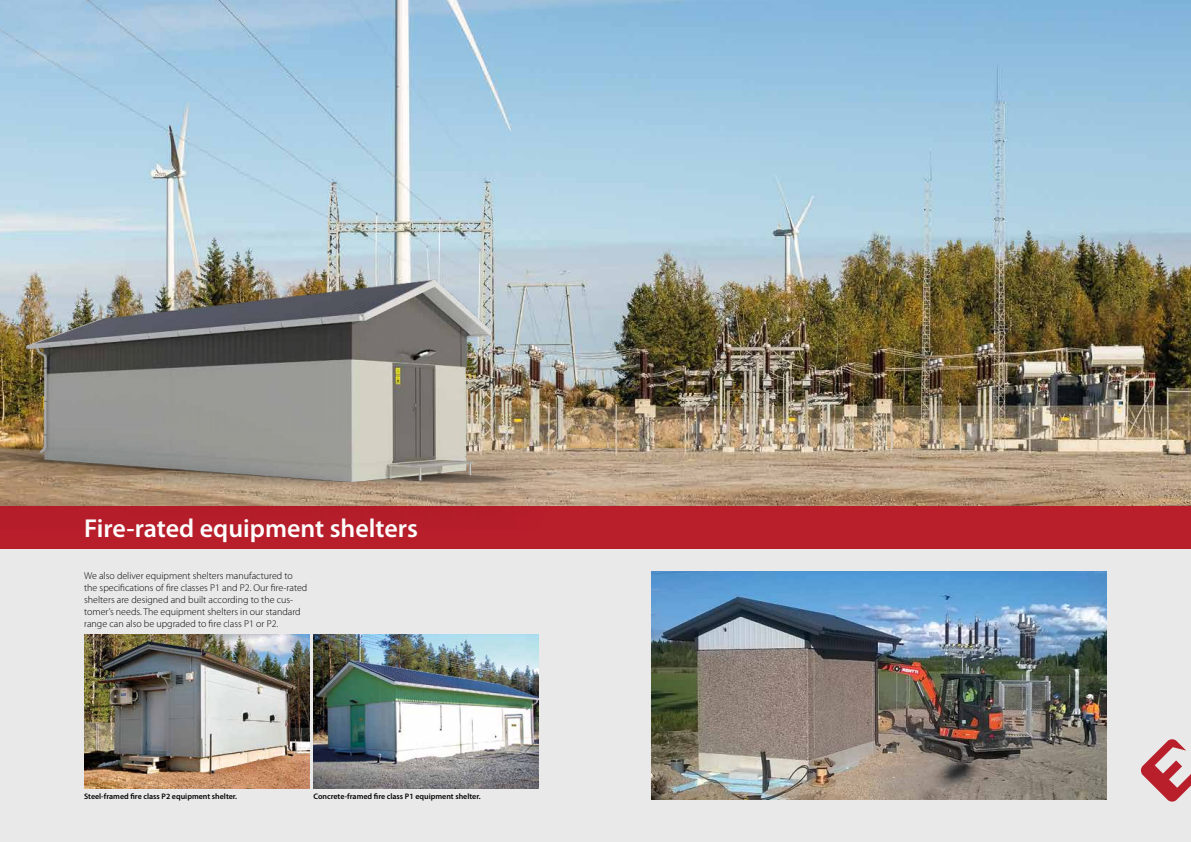
<style>
.page{position:relative;width:1191px;height:842px;background:#fff}
.page>*{position:absolute;margin:0;border:0;box-sizing:border-box;transform-origin:0 0}
.t1{font:600 26px "Myriad Pro";color:#fff}
.t2{font:300 10px/12px "Myriad Pro";color:#000}
.t3{font:600 8px "Myriad Pro";color:#000}
</style>
<div class="page">
<img style="left:0;top:0;width:1191px;height:506px">
<div style="left:0;top:542px;width:1191px;height:300px;background:#e9e9e9"></div>
<div style="left:0;top:506px;width:1191px;height:43px;background:#b91e2b"></div>
<svg style="left:1141px;top:739px;width:50px;height:63px"></svg>
<img style="left:0;top:245px;width:578px;height:261px">
<img style="left:84px;top:635px;width:225px;height:154px">
<img style="left:313px;top:635px;width:226px;height:154px">
<img style="left:652px;top:572px;width:454px;height:227px">
<h1 class="t1" style="left:84px;top:514px;width:335px">Fire-rated equipment shelters</h1>
<p class="t2" style="left:84px;top:570px;width:225px">We also deliver equipment shelters manufactured to the specifications of fire classes P1 and P2. Our fire-rated shelters are designed and built according to the cus&shy;tomer’s needs. The equipment shelters in our standard range can also be upgraded to fire class P1 or P2.</p>
<p class="t3" style="left:84px;top:792px;width:155px">Steel-framed fire class P2 equipment shelter.</p>
<p class="t3" style="left:313px;top:792px;width:169px">Concrete-framed fire class P1 equipment shelter.</p>
</div>
